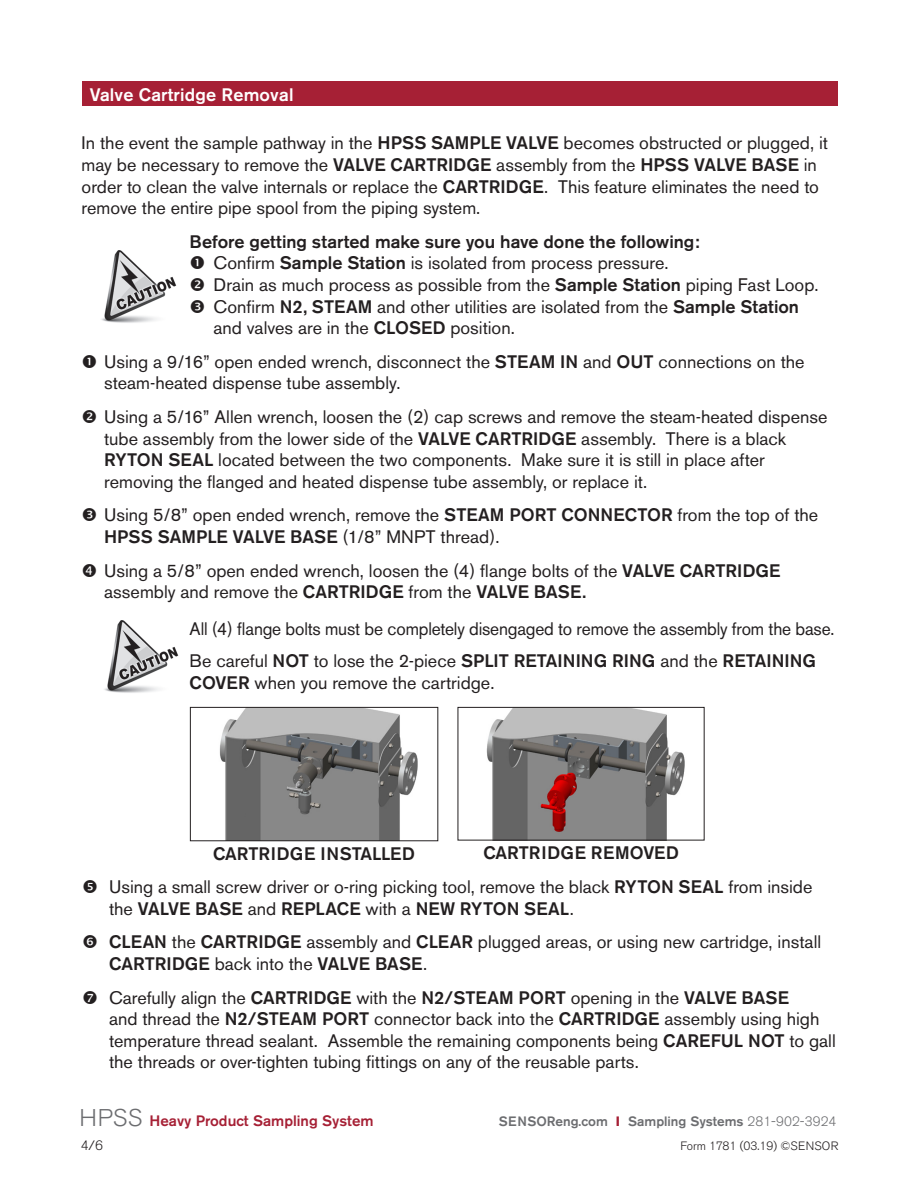
<style>
.page{position:relative;width:918px;height:1188px;background:#fff}
.page>*{position:absolute;margin:0;border:0;box-sizing:border-box;transform-origin:0 0}
.t1{font:18px/21.6px "Akzidenz Grotesk BE";color:#231f20}
.t2{font:500 18px "Akzidenz Grotesk BE";color:#231f20}
.t3{font:18px "Akzidenz Grotesk BE";color:#231f20;scale:.96 1}
.bar_heads__white{font:500 18px "Akzidenz Grotesk BE";letter-spacing:.01em;color:#fff}
.t4{font:500 15px "Akzidenz Grotesk BE";color:#a62035}
.t5{font:500 13.5px "Akzidenz Grotesk BE";color:#6c6d70}
.t6{font:300 13.5px "Akzidenz Grotesk BE";color:#231f20}
.t7{font:300 12px "Akzidenz Grotesk BE";color:#231f20}
.s1{font-weight:500}
.s2{font-weight:300;font-size:24px;color:#6c6d70}
.s3{font-weight:700;color:#a62035}
.s4{font-weight:300}
</style>
<div class="page">
<div style="left:82px;top:82px;width:755px;height:24px;background:#a62035"></div>
<img style="left:101px;top:251px;width:76px;height:72px">
<img style="left:104px;top:621px;width:75px;height:72px">
<img style="left:219px;top:709px;width:199px;height:130px">
<div style="left:190px;top:707px;width:248px;height:134px;border:1px solid #231f20"></div>
<img style="left:486px;top:709px;width:199px;height:129px">
<div style="left:458px;top:707px;width:246px;height:133px;border:1px solid #231f20"></div>
<p class="bar_heads__white" style="left:90px;top:83px;width:205px">Valve Cartridge Removal</p>
<p class="t1" style="left:82px;top:132px;width:748px">In the event the sample pathway in the <span class="s1">HPSS SAMPLE VALVE</span> becomes obstructed or plugged, it may be necessary to remove the <span class="s1">VALVE CARTRIDGE</span> assembly from the <span class="s1">HPSS VALVE BASE</span> in order to clean the valve internals or replace the <span class="s1">CARTRIDGE</span>. This feature eliminates the need to remove the entire pipe spool from the piping system.</p>
<p class="t2" style="left:190px;top:230px;width:511px">Before getting started make sure you have done the following:</p>
<p class="t1" style="left:214px;top:252px;width:457px">Confirm <span class="s1">Sample Station</span> is isolated from process pressure.</p>
<p class="t1" style="left:214px;top:274px;width:606px">Drain as much process as possible from the <span class="s1">Sample Station</span> piping Fast Loop.</p>
<p class="t1" style="left:214px;top:296px;width:587px">Confirm <span class="s1">N2, STEAM</span> and other utilities are isolated from the <span class="s1">Sample Station</span></p>
<p class="t1" style="left:214px;top:317px;width:303px">and valves are in the <span class="s1">CLOSED</span> position.</p>
<p class="t1" style="left:104px;top:351px;width:702px">Using a 9/16” open ended wrench, disconnect the <span class="s1">STEAM IN</span> and <span class="s1">OUT</span> connections on the steam-heated dispense tube assembly.</p>
<p class="t1" style="left:104px;top:406px;width:725px">Using a 5/16” Allen wrench, loosen the (2) cap screws and remove the steam-heated dispense tube assembly from the lower side of the <span class="s1">VALVE CARTRIDGE</span> assembly. There is a black <span class="s1">RYTON SEAL</span> located between the two components. Make sure it is still in place after removing the flanged and heated dispense tube assembly, or replace it.</p>
<p class="t1" style="left:104px;top:504px;width:716px">Using 5/8” open ended wrench, remove the <span class="s1">STEAM PORT CONNECTOR</span> from the top of the<br><span class="s1">HPSS SAMPLE VALVE BASE</span> (1/8” MNPT thread).</p>
<p class="t1" style="left:104px;top:560px;width:678px">Using a 5/8” open ended wrench, loosen the (4) flange bolts of the <span class="s1">VALVE CARTRIDGE </span>assembly and remove the <span class="s1">CARTRIDGE</span> from the <span class="s1">VALVE BASE.</span></p>
<p class="t3" style="left:190px;top:618px;width:673px">All (4) flange bolts must be completely disengaged to remove the assembly from the base.</p>
<p class="t1" style="left:190px;top:650px;width:628px">Be careful <span class="s1">NOT</span> to lose the 2-piece <span class="s1">SPLIT RETAINING RING</span> and the <span class="s1">RETAINING<br>COVER</span> when you remove the cartridge.</p>
<p class="t2" style="left:213px;top:842px;width:203px">CARTRIDGE INSTALLED</p>
<p class="t2" style="left:484px;top:841px;width:197px">CARTRIDGE REMOVED</p>
<p class="t1" style="left:109px;top:876px;width:705px">Using a small screw driver or o-ring picking tool, remove the black <span class="s1">RYTON SEAL</span> from inside the <span class="s1">VALVE BASE</span> and <span class="s1">REPLACE</span> with a <span class="s1">NEW RYTON SEAL</span>.</p>
<p class="t1" style="left:109px;top:931px;width:714px"><span class="s1">CLEAN</span> the <span class="s1">CARTRIDGE</span> assembly and <span class="s1">CLEAR</span> plugged areas, or using new cartridge, install<br><span class="s1">CARTRIDGE</span> back into the <span class="s1">VALVE BASE</span>.</p>
<p class="t1" style="left:109px;top:987px;width:728px">Carefully align the <span class="s1">CARTRIDGE</span> with the <span class="s1">N2/STEAM PORT</span> opening in the <span class="s1">VALVE BASE<br></span>and thread the <span class="s1">N2/STEAM PORT</span> connector back into the <span class="s1">CARTRIDGE</span> assembly using high temperature thread sealant. Assemble the remaining components being <span class="s1">CAREFUL NOT</span> to gall the threads or over-tighten tubing fittings on any of the reusable parts.</p>
<p class="t4" style="left:79px;top:1111px;width:296px"><span class="s2">HPSS</span> Heavy Product Sampling System</p>
<p class="t5" style="left:499px;top:1113px;width:339px">SENSOReng.com <span class="s3">I</span> Sampling Systems <span class="s4">281-902-3924</span></p>
<p class="t6" style="left:81px;top:1137px;width:24px">4/6</p>
<p class="t7" style="left:680px;top:1139px;width:160px">Form 1781 (03.19) ©SENSOR</p>
</div>
